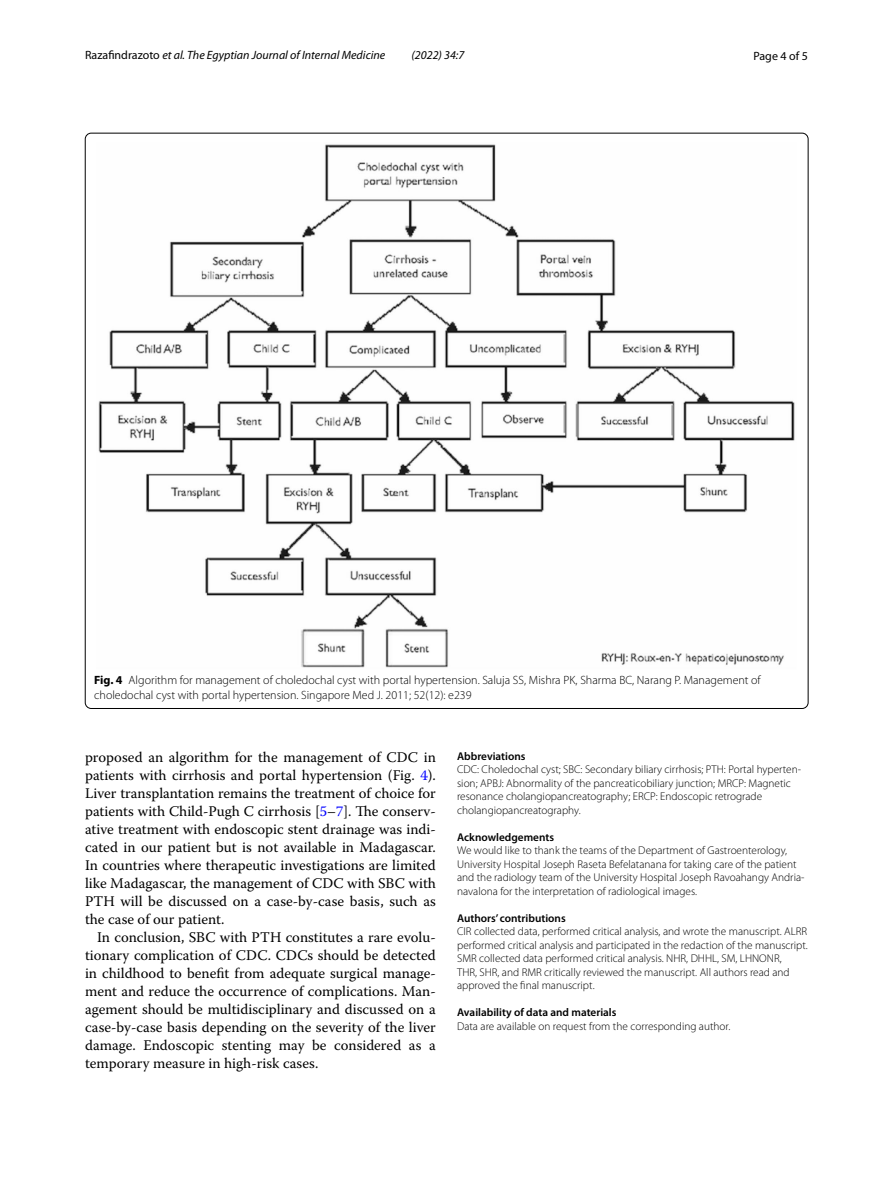
<style>
.page{position:relative;width:893px;height:1187px;background:#fff}
.page>*{position:absolute;margin:0;border:0;box-sizing:border-box;transform-origin:0 0}
.t1{font:14.7px/18px "Warnock Pro";color:#000;text-align:justify}
.t2{font:300 12px/15px "Myriad Pro";color:#000}
.t3{font:italic 12px "Myriad Pro";color:#000}
.t4{font:12px "Myriad Pro";color:#000}
.t5{font:300 11.25px/13.5px "Myriad Pro";color:#000}
.t6{font:600 11.25px "Myriad Pro";color:#000}
.s1{font-style:normal}
.s2{font-weight:700}
.s3{color:#00f}
</style>
<div class="page">
<img style="left:98px;top:144px;width:697px;height:524px">
<p class="t3" style="left:85px;top:48px;width:302px"><span class="s1">Razafindrazoto</span> et al. The Egyptian Journal of Internal Medicine</p>
<p class="t3" style="left:412px;top:48px;width:54px">(2022) 34:7</p>
<p class="t4" style="left:753px;top:48px;width:56px">Page 4 of 5</p>
<p class="t2" style="left:94px;top:673px;width:668px"><span class="s2">Fig. 4</span> Algorithm for management of choledochal cyst with portal hypertension. Saluja SS, Mishra PK, Sharma BC, Narang P. Management of choledochal cyst with portal hypertension. Singapore Med J. 2011; 52(12): e239</p>
<p class="t1" style="left:85px;top:747px;width:352px">proposed an algorithm for the management of CDC in patients with cirrhosis and portal hypertension (Fig. <span class="s3">4</span>).<br>Liver transplantation remains the treatment of choice for patients with Child-Pugh C cirrhosis [<span class="s3">5</span>–<span class="s3">7</span>]. The conserv&shy;ative treatment with endoscopic stent drainage was indi&shy;cated in our patient but is not available in Madagascar.<br>In countries where therapeutic investigations are limited like Madagascar, the management of CDC with SBC with PTH will be discussed on a case-by-case basis, such as the case of our patient.</p>
<p class="t1" style="left:85px;top:927px;width:352px;text-indent:12px">In conclusion, SBC with PTH constitutes a rare evolu&shy;tionary complication of CDC. CDCs should be detected in childhood to benefit from adequate surgical manage&shy;ment and reduce the occurrence of complications. Man&shy;agement should be multidisciplinary and discussed on a case-by-case basis depending on the severity of the liver damage. Endoscopic stenting may be considered as a temporary measure in high-risk cases.</p>
<p class="t6" style="left:457px;top:748px;width:70px">Abbreviations</p>
<p class="t5" style="left:457px;top:762px;width:345px">CDC: Choledochal cyst; SBC: Secondary biliary cirrhosis; PTH: Portal hyperten&shy;sion; APBJ: Abnormality of the pancreaticobiliary junction; MRCP: Magnetic resonance cholangiopancreatography; ERCP: Endoscopic retrograde cholangiopancreatography.</p>
<p class="t6" style="left:457px;top:829px;width:98px">Acknowledgements</p>
<p class="t5" style="left:457px;top:843px;width:349px">We would like to thank the teams of the Department of Gastroenterology, University Hospital Joseph Raseta Befelatanana for taking care of the patient and the radiology team of the University Hospital Joseph Ravoahangy Andria&shy;navalona for the interpretation of radiological images.</p>
<p class="t6" style="left:457px;top:910px;width:110px">Authors’ contributions</p>
<p class="t5" style="left:457px;top:924px;width:352px">CIR collected data, performed critical analysis, and wrote the manuscript. ALRR performed critical analysis and participated in the redaction of the manuscript.<br>SMR collected data performed critical analysis. NHR, DHHL, SM, LHNONR,<br>THR, SHR, and RMR critically reviewed the manuscript. All authors read and approved the final manuscript.</p>
<p class="t6" style="left:457px;top:1005px;width:161px">Availability of data and materials</p>
<p class="t5" style="left:457px;top:1019px;width:275px">Data are available on request from the corresponding author.</p>
</div>
